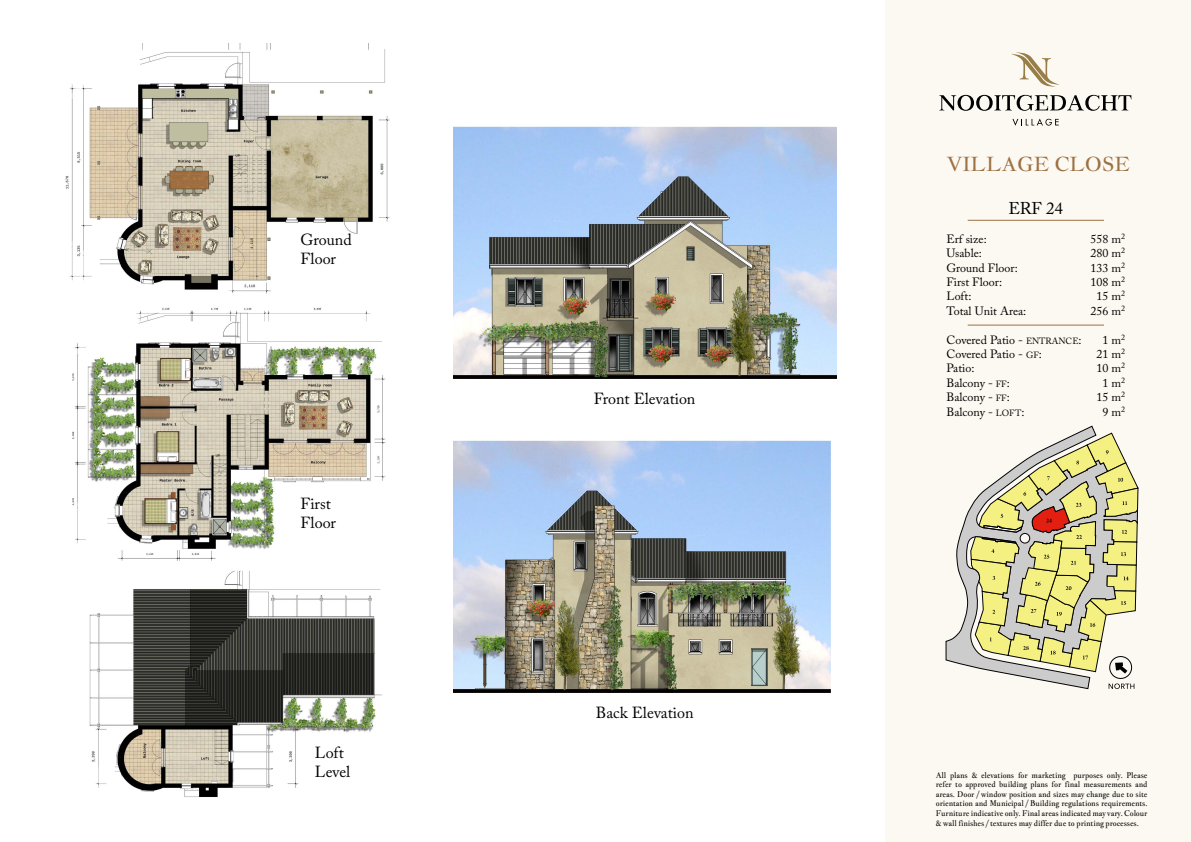
<style>
.page{position:relative;width:1191px;height:842px;background:#fff}
.page>*{position:absolute;margin:0;border:0;box-sizing:border-box;transform-origin:0 0}
.t1{font:19.7px "Jacques Francois";color:#9d7142}
.t2{font:17px "Adobe Caslon Pro";color:#000}
.t3{font:16px/19.2px "Adobe Caslon Pro";color:#000}
.t4{font:12px/14.4px "Adobe Caslon Pro";color:#000}
.t5{font:8px/9.6px "Jacques Francois";letter-spacing:-.02em;color:#000;text-align:justify;scale:.94 1}
.s1{font-size:9px}
</style>
<div class="page">
<div style="left:886px;top:0;width:305px;height:842px;background:#fcf9f2"></div>
<svg style="left:945px;top:426px;width:150px;height:241px"></svg>
<svg style="left:1012px;top:119px;width:46px;height:7px"></svg>
<svg style="left:1011px;top:52px;width:48px;height:35px"></svg>
<svg style="left:939px;top:95px;width:192px;height:16px"></svg>
<img style="left:65px;top:43px;width:325px;height:251px">
<img style="left:89px;top:570px;width:293px;height:227px">
<img style="left:72px;top:308px;width:314px;height:253px">
<img style="left:453px;top:126px;width:383px;height:252px">
<img style="left:453px;top:440px;width:378px;height:252px">
<hr style="left:967px;top:220px;width:137px;height:1px;background:#9d7142">
<hr style="left:967px;top:325px;width:137px;height:1px;background:#9d7142">
<svg style="left:970px;top:432px;width:168px;height:257px"></svg>
<h3 class="t3" style="left:300px;top:230px;width:53px">Ground<br>Floor</h3>
<h3 class="t3" style="left:300px;top:493px;width:37px">First<br>Floor</h3>
<h3 class="t3" style="left:315px;top:743px;width:37px">Loft<br>Level</h3>
<h3 class="t3" style="left:594px;top:389px;width:103px">Front Elevation</h3>
<h3 class="t3" style="left:596px;top:703px;width:99px">Back Elevation</h3>
<h1 class="t1" style="left:947px;top:151px;width:184px">VILLAGE CLOSE</h1>
<h2 class="t2" style="left:1008px;top:198px;width:56px">ERF 24</h2>
<h3 class="t4" style="left:946px;top:231px;width:81px">Erf size:<br>Usable:<br>Ground Floor:<br>First Floor:<br>Loft:<br>Total Unit Area:</h3>
<h3 class="t4" style="left:946px;top:332px;width:137px">Covered Patio - <span class="s1">ENTRANCE</span>:<br>Covered Patio - <span class="s1">GF</span>:<br>Patio:<br>Balcony - <span class="s1">FF</span>:<br>Balcony - <span class="s1">FF</span>:<br>Balcony - <span class="s1">LOFT</span>:</h3>
<h3 class="t4" style="left:1090px;top:231px;width:36px;text-align:center">558 m<sup>2<br></sup>280 m<sup>2<br></sup>133 m<sup>2<br></sup>108 m<sup>2<br></sup>15 m<sup>2<br></sup>256 m<sup>2</sup></h3>
<h3 class="t4" style="left:1096px;top:332px;width:30px;text-align:center">1 m<sup>2<br></sup>21 m<sup>2<br></sup>10 m<sup>2<br></sup>1 m<sup>2<br></sup>15 m<sup>2<br></sup>9 m<sup>2</sup></h3>
<p class="t5" style="left:935px;top:770px;width:227px">All plans &amp; elevations for marketing purposes only. Please refer to approved building plans for final measurements and areas. Door / window position and sizes may change due to site orientation and Municipal / Building regulations requirements.<br>Furniture indicative only. Final areas indicated may vary. Colour &amp; wall finishes / textures may differ due to printing processes.</p>
</div>
